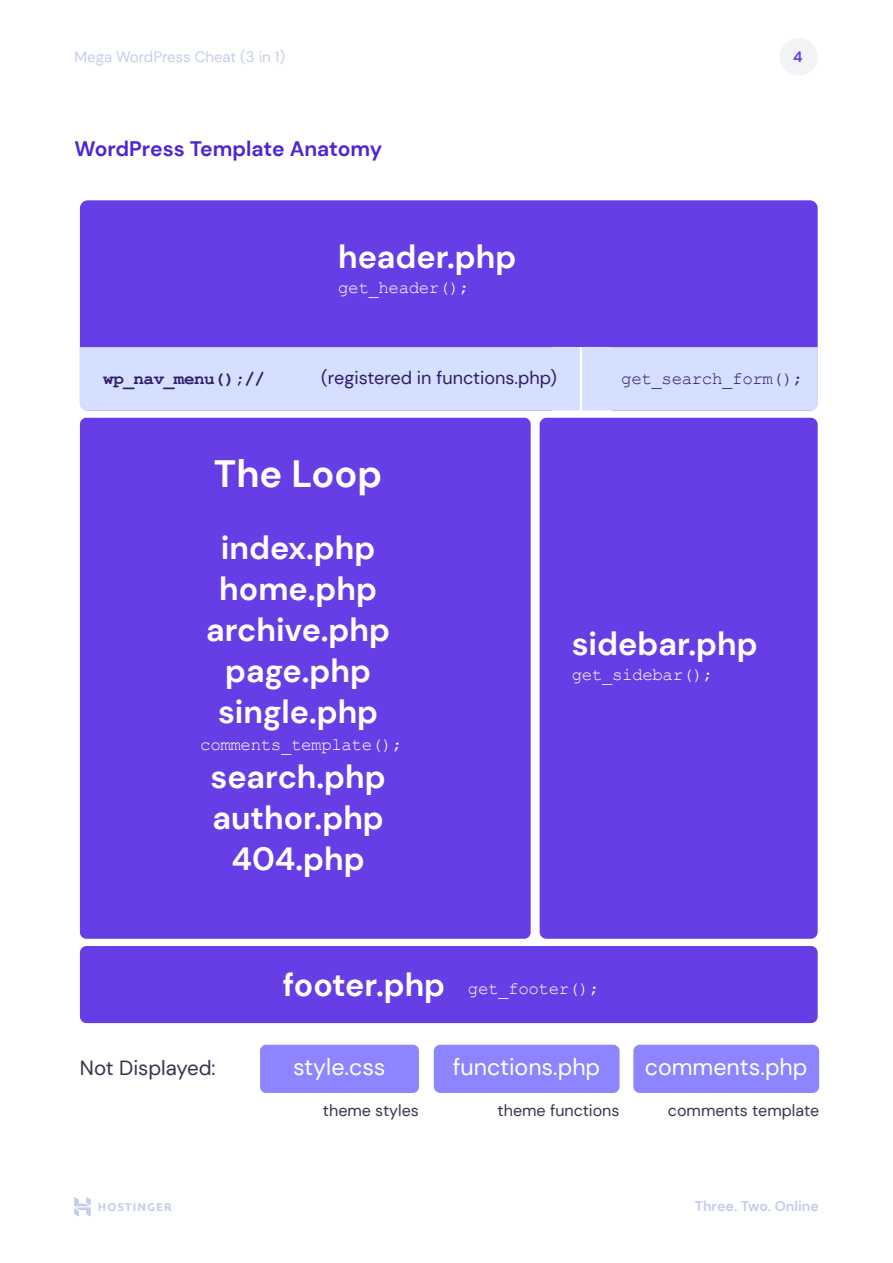
<style>
.page{position:relative;width:893px;height:1263px;background:#fff}
.page>*{position:absolute;margin:0;border:0;box-sizing:border-box;transform-origin:0 0}
.t1{font:700 37.95px "DM Sans";color:#fff}
.t2{font:700 32.1px/41px "DM Sans";color:#fff;text-align:center}
.t3{font:23.25px "DM Sans";color:#fff}
.t4{font:700 21px "DM Sans";color:#5025d1}
.t5{font:20.4px "DM Sans";color:#36344d}
.t6{font:18px "DM Sans";color:#2f1c6a}
.t7{font:17.55px "Courier New";letter-spacing:-.025em;color:#fff}
.t8{font:17.55px "Courier New";letter-spacing:-.025em;color:#2f1c6a}
.t9{font:700 17.55px "Courier New";letter-spacing:-.025em;color:#2f1c6a}
.t10{font:16.05px "DM Sans";color:#36344d}
.t11{font:15px "DM Sans";color:#c5cde9}
.t12{font:700 14.85px "DM Sans";color:#673de6}
.t13{font:700 14.1px "DM Sans";color:#c5cde9}
.t14{font:700 11.4px "Ubuntu";letter-spacing:.09em;color:#c5cde9}
.s1{font-family:"DM Sans";font-weight:700;font-size:32.1px}
</style>
<div class="page">
<div style="left:780px;top:38px;width:38px;height:38px;background:#f2f3f7;border-radius:50%"></div>
<svg style="left:74px;top:1197px;width:17px;height:20px"></svg>
<div style="left:80px;top:200px;width:738px;height:210px;background:#673de6;border-radius:8px"></div>
<div style="left:80px;top:946px;width:738px;height:77px;background:#673de6;border-radius:7px"></div>
<div style="left:80px;top:418px;width:451px;height:521px;background:#673de6;border-radius:6px"></div>
<div style="left:540px;top:418px;width:278px;height:521px;background:#673de6;border-radius:7px"></div>
<div style="left:80px;top:347px;width:738px;height:63px;background:#d5dfff"></div>
<div style="left:260px;top:1045px;width:159px;height:48px;background:#8c85ff;border-radius:6px"></div>
<div style="left:434px;top:1045px;width:186px;height:48px;background:#8c85ff;border-radius:6px"></div>
<div style="left:633px;top:1045px;width:186px;height:48px;background:#8c85ff;border-radius:6px"></div>
<p class="t11" style="left:75px;top:48px;width:212px">Mega WordPress Cheat (3 in 1)</p>
<p class="t12" style="left:793px;top:48px;width:11px">4</p>
<p class="t4" style="left:75px;top:136px;width:309px">WordPress Template Anatomy</p>
<p class="t2" style="left:338px;top:236px;width:180px">header.php</p>
<p class="t7" style="left:338px;top:277px;width:133px">get_header();</p>
<p class="t9" style="left:103px;top:367px;width:163px">wp_nav_menu();//</p>
<p class="t6" style="left:321px;top:366px;width:237px">(registered in functions.php)</p>
<p class="t8" style="left:621px;top:367px;width:184px">get_search_form();</p>
<p class="t1" style="left:214px;top:450px;width:170px">The Loop</p>
<p class="t2" style="left:206px;top:527px;width:185px">index.php home.php archive.php page.php single.php</p>
<p class="t2" style="left:211px;top:756px;width:177px">search.php author.php<br>404.php</p>
<p class="t7" style="left:200px;top:733px;width:204px">comments_template();</p>
<p class="t2" style="left:572px;top:623px;width:187px">sidebar.php</p>
<p class="t7" style="left:572px;top:664px;width:143px">get_sidebar();</p>
<p class="t5" style="left:80px;top:1055px;width:137px">Not Displayed:</p>
<p class="t7" style="left:283px;top:978px;width:318px"><span class="s1">footer.php</span> get_footer();</p>
<p class="t3" style="left:293px;top:1052px;width:94px">style.css</p>
<p class="t10" style="left:323px;top:1101px;width:98px">theme styles</p>
<p class="t3" style="left:453px;top:1052px;width:149px">functions.php</p>
<p class="t10" style="left:498px;top:1101px;width:123px">theme functions</p>
<p class="t3" style="left:645px;top:1052px;width:164px">comments.php</p>
<p class="t10" style="left:668px;top:1101px;width:153px">comments template</p>
<p class="t14" style="left:98px;top:1200px;width:75px">HOSTINGER</p>
<p class="t13" style="left:695px;top:1197px;width:126px">Three. Two. Online</p>
</div>
